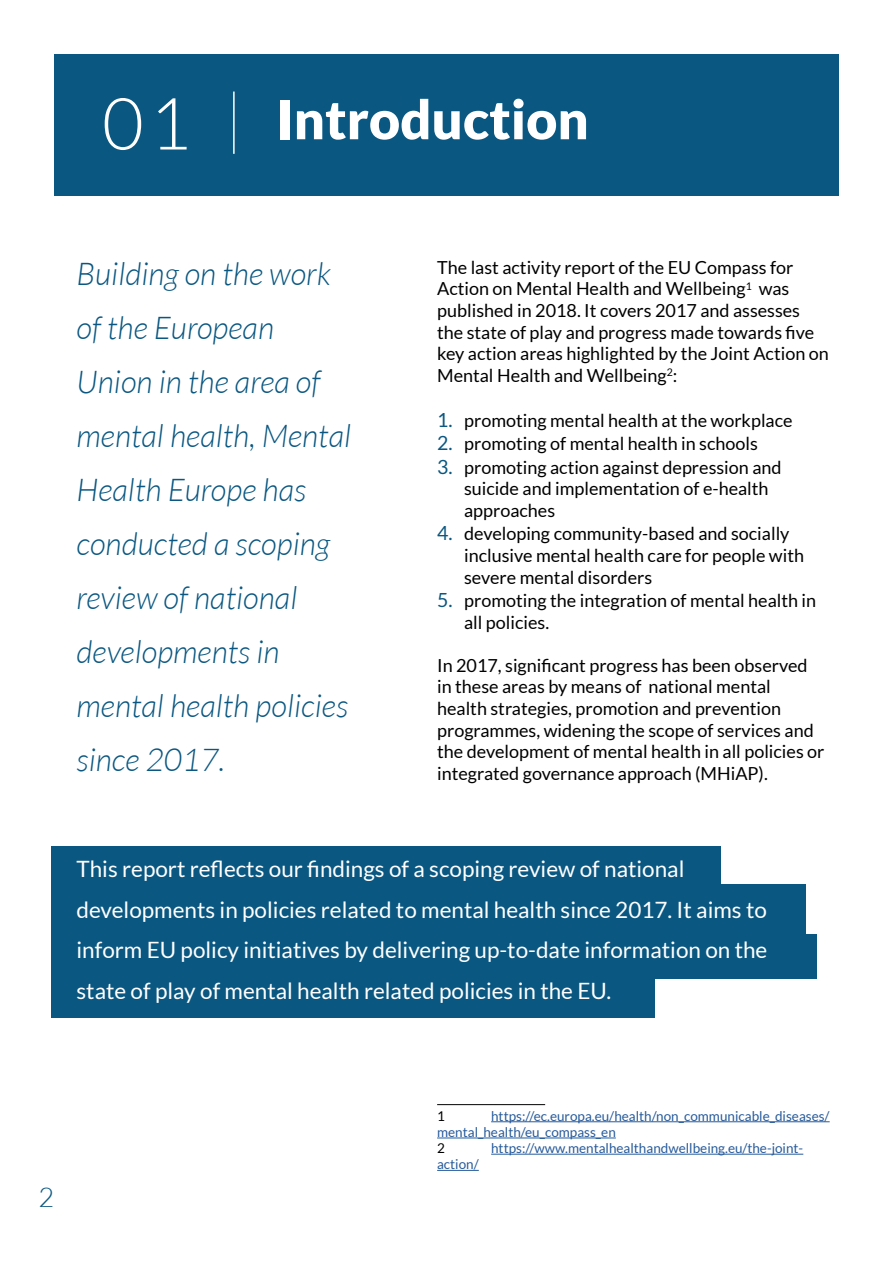
<style>
.page{position:relative;width:893px;height:1263px;background:#fff}
.page>*{position:absolute;margin:0;border:0;box-sizing:border-box;transform-origin:0 0}
.t1{font:900 54px "Lato";color:#fff}
.t2{font:italic 300 31.5px/54px "Lato";color:#0a5781}
.t3{font:300 27px "Lato";color:#0a5781}
.t4{font:22.5px/40.5px "Lato";color:#fff}
.t5{font:18px/21.6px "Lato";color:#000}
.t6{font:13.5px/16.2px "Lato";color:#275b9b}
.t7{font:13.5px "Lato";color:#000}
.s1{font-weight:300;font-size:72px}
.s2{font-size:19.5px;color:#0a5781}
</style>
<div class="page">
<div style="left:54px;top:54px;width:785px;height:142px;background:#0a5781"></div>
<hr style="left:233px;top:92px;width:2px;height:62px;background:#fff">
<hr style="left:437px;top:1104px;width:108px;height:1px;background:#000">
<hr style="left:491px;top:1121px;width:339px;height:1px;background:#275b9b">
<hr style="left:437px;top:1137px;width:179px;height:1px;background:#275b9b">
<hr style="left:491px;top:1154px;width:312px;height:1px;background:#275b9b">
<hr style="left:437px;top:1170px;width:42px;height:1px;background:#275b9b">
<div style="left:51px;top:974px;width:604px;height:44px;background:#0a5781"></div>
<div style="left:51px;top:934px;width:765px;height:44px;background:#0a5781"></div>
<div style="left:51px;top:884px;width:755px;height:50px;background:#0a5781"></div>
<div style="left:51px;top:846px;width:670px;height:44px;background:#0a5781"></div>
<h1 class="t1" style="left:102px;top:88px;width:488px"><span class="s1">01</span> Introduction</h1>
<h2 class="t2" style="left:77px;top:248px;width:276px">Building on the work of the European<br>Union in the area of mental health, Mental<br>Health Europe has conducted a scoping review of national developments in mental health policies since 2017.</h2>
<p class="t5" style="left:437px;top:256px;width:393px">The last activity report of the EU Compass for Action on Mental Health and Wellbeing<sup>1</sup> was published in 2018. It covers 2017 and assesses the state of play and progress made towards five key action areas highlighted by the Joint Action on Mental Health and Wellbeing<sup>2</sup>:</p>
<p class="t5" style="left:437px;top:409px;width:357px"><span class="s2">1.</span> promoting mental health at the workplace</p>
<p class="t5" style="left:437px;top:433px;width:322px"><span class="s2">2.</span> promoting of mental health in schools</p>
<p class="t5" style="left:464px;top:456px;width:319px;text-indent:-27px"><span class="s2">3.</span> promoting action against depression and suicide and implementation of e-health approaches</p>
<p class="t5" style="left:464px;top:523px;width:341px;text-indent:-27px"><span class="s2">4.</span> developing community-based and socially inclusive mental health care for people with severe mental disorders</p>
<p class="t5" style="left:464px;top:589px;width:354px;text-indent:-27px"><span class="s2">5.</span> promoting the integration of mental health in all policies.</p>
<p class="t5" style="left:437px;top:654px;width:389px">In 2017, significant progress has been observed in these areas by means of national mental health strategies, promotion and prevention programmes, widening the scope of services and the development of mental health in all policies or integrated governance approach (MHiAP).</p>
<p class="t4" style="left:77px;top:848px;width:692px">This report reflects our findings of a scoping review of national developments in policies related to mental health since 2017. It aims to inform EU policy initiatives by delivering up-to-date information on the state of play of mental health related policies in the EU.</p>
<h3 class="t3" style="left:38px;top:1183px;width:17px">2</h3>
<p class="t6" style="left:437px;top:1108px;width:394px;text-indent:54px">https://ec.europa.eu/health/non_communicable_diseases/ mental_health/eu_compass_en</p>
<p class="t7" style="left:437px;top:1141px;width:9px">2</p>
<p class="t6" style="left:491px;top:1140px;width:314px">https://www.mentalhealthandwellbeing.eu/the-joint-</p>
<p class="t6" style="left:437px;top:1156px;width:43px">action/</p>
<p class="t7" style="left:437px;top:1108px;width:9px">1</p>
</div>
